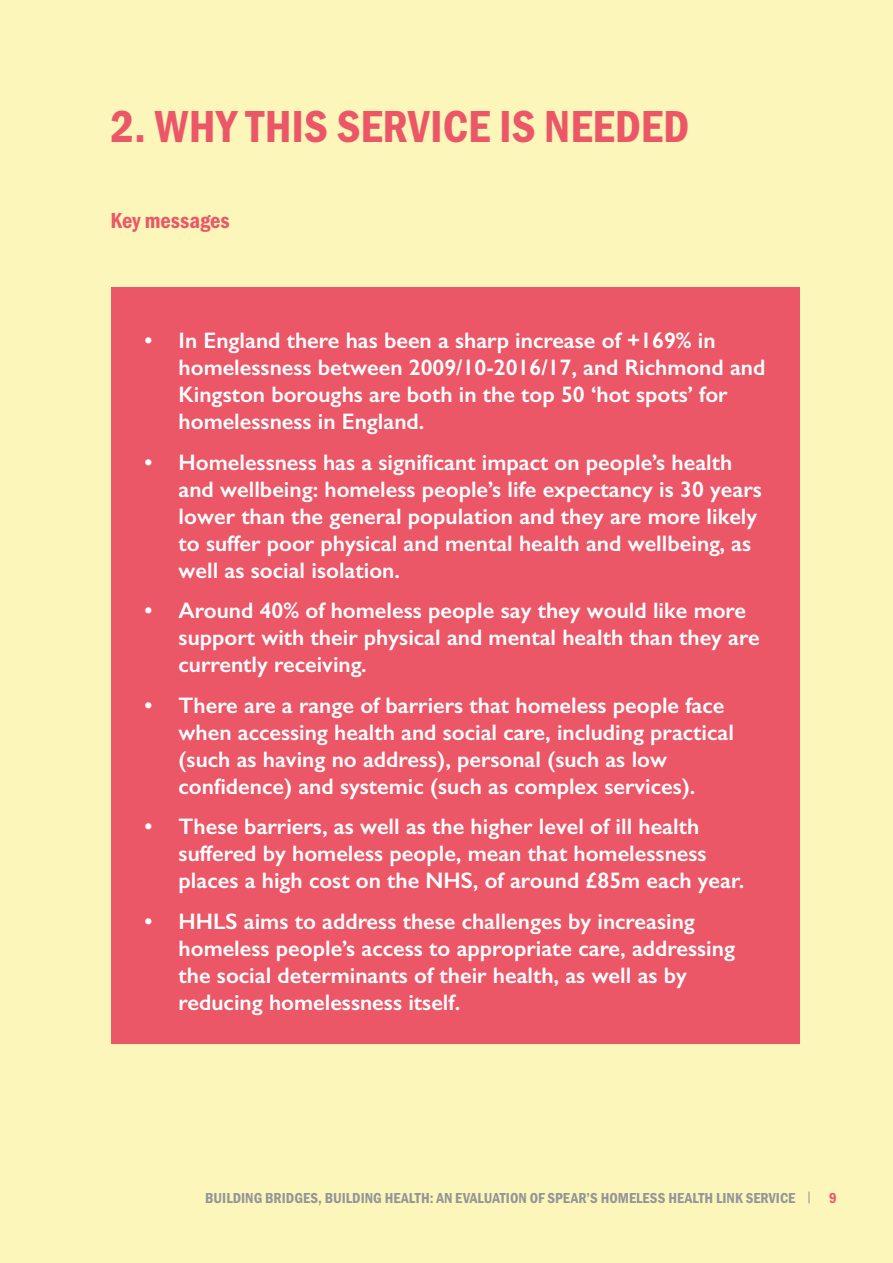
<style>
.page{position:relative;width:893px;height:1263px;background:#fcf6ba}
.page>*{position:absolute;margin:0;border:0;box-sizing:border-box;transform-origin:0 0}
.t1{font:46.5px "Franklin Gothic URW Con Dem";color:#ec5768}
.t2{font:600 22.5px/27px "Gill Sans";color:#fff}
.t3{font:22.5px "Franklin Gothic URW Con Dem";color:#ec5768}
.t4{font:15px "Franklin Gothic URW Con Dem";color:#939598}
.t5{font:15px "Franklin Gothic URW Con Dem";color:#ec5768}
</style>
<div class="page">
<svg style="left:808px;top:1191px;width:1px;height:12px"></svg>
<div style="left:111px;top:287px;width:688px;height:757px;background:#ec5768"></div>
<h1 class="t1" style="left:111px;top:95px;width:580px">2. WHY THIS SERVICE IS NEEDED</h1>
<p class="t3" style="left:111px;top:205px;width:121px">Key messages</p>
<p class="t2" style="left:179px;top:327px;width:588px;text-indent:-34px">• In England there has been a sharp increase of +169% in homelessness between 2009/10-2016/17, and Richmond and Kingston boroughs are both in the top 50 ‘hot spots’ for homelessness in England.</p>
<p class="t2" style="left:179px;top:448px;width:585px;text-indent:-34px">• Homelessness has a significant impact on people’s health and wellbeing: homeless people’s life expectancy is 30 years lower than the general population and they are more likely to suffer poor physical and mental health and wellbeing, as well as social isolation.</p>
<p class="t2" style="left:179px;top:597px;width:583px;text-indent:-34px">• Around 40% of homeless people say they would like more support with their physical and mental health than they are currently receiving.</p>
<p class="t2" style="left:179px;top:691px;width:557px;text-indent:-34px">• There are a range of barriers that homeless people face when accessing health and social care, including practical (such as having no address), personal (such as low confidence) and systemic (such as complex services).</p>
<p class="t2" style="left:179px;top:813px;width:567px;text-indent:-34px">• These barriers, as well as the higher level of ill health suffered by homeless people, mean that homelessness places a high cost on the NHS, of around £85m each year.</p>
<p class="t2" style="left:179px;top:907px;width:558px;text-indent:-34px">• HHLS aims to address these challenges by increasing homeless people’s access to appropriate care, addressing the social determinants of their health, as well as by reducing homelessness itself.</p>
<p class="t4" style="left:205px;top:1188px;width:592px">BUILDING BRIDGES, BUILDING HEALTH: AN EVALUATION OF SPEAR’S HOMELESS HEALTH LINK SERVICE</p>
<p class="t5" style="left:829px;top:1188px;width:9px">9</p>
</div>
